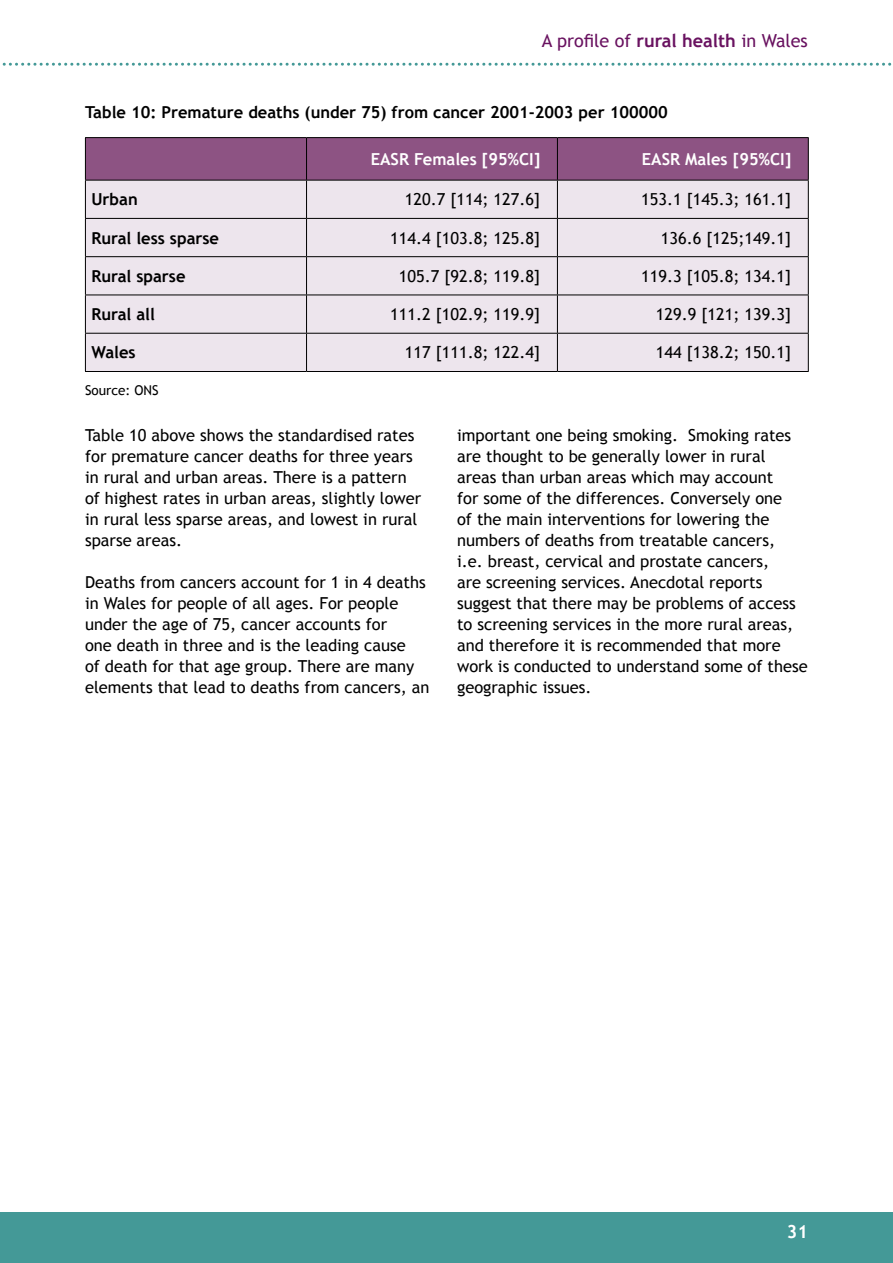
<style>
.page{position:relative;width:893px;height:1263px;background:#fff}
.page>*{position:absolute;margin:0;border:0;box-sizing:border-box;transform-origin:0 0}
.t1{font:18px "Trebuchet MS";color:#691260}
.t2{font:700 18px "Trebuchet MS";color:#fff}
.t3{font:16.5px/21px "Trebuchet MS";color:#000}
.t4{font:700 16.5px "Trebuchet MS";color:#000}
.t5{font:700 16.5px "Trebuchet MS";color:#fff}
.t6{font:13.5px "Trebuchet MS";color:#000}
.s1{font-weight:700}
</style>
<div class="page">
<svg style="left:2px;top:63px;width:890px;height:3px"></svg>
<div style="left:0;top:1212px;width:893px;height:51px;background:#449997"></div>
<div style="left:86px;top:138px;width:722px;height:42px;background:#8d5383"></div>
<div style="left:86px;top:181px;width:722px;height:190px;background:#ede5ed"></div>
<hr style="left:85px;top:180px;width:1px;height:38px;background:#000">
<hr style="left:85px;top:219px;width:1px;height:37px;background:#000">
<hr style="left:85px;top:257px;width:1px;height:38px;background:#000">
<hr style="left:85px;top:295px;width:1px;height:38px;background:#000">
<hr style="left:85px;top:334px;width:1px;height:37px;background:#000">
<hr style="left:306px;top:180px;width:1px;height:38px;background:#000">
<hr style="left:557px;top:180px;width:1px;height:38px;background:#000">
<hr style="left:808px;top:180px;width:1px;height:38px;background:#000">
<hr style="left:306px;top:219px;width:1px;height:37px;background:#000">
<hr style="left:557px;top:219px;width:1px;height:37px;background:#000">
<hr style="left:808px;top:219px;width:1px;height:37px;background:#000">
<hr style="left:306px;top:257px;width:1px;height:38px;background:#000">
<hr style="left:557px;top:257px;width:1px;height:38px;background:#000">
<hr style="left:808px;top:257px;width:1px;height:38px;background:#000">
<hr style="left:306px;top:295px;width:1px;height:38px;background:#000">
<hr style="left:557px;top:295px;width:1px;height:38px;background:#000">
<hr style="left:808px;top:295px;width:1px;height:38px;background:#000">
<hr style="left:306px;top:334px;width:1px;height:37px;background:#000">
<hr style="left:557px;top:334px;width:1px;height:37px;background:#000">
<hr style="left:808px;top:334px;width:1px;height:37px;background:#000">
<hr style="left:85px;top:218px;width:222px;height:1px;background:#000">
<hr style="left:85px;top:256px;width:222px;height:1px;background:#000">
<hr style="left:85px;top:295px;width:222px;height:1px;background:#000">
<hr style="left:85px;top:333px;width:222px;height:1px;background:#000">
<hr style="left:85px;top:371px;width:222px;height:1px;background:#000">
<hr style="left:307px;top:218px;width:250px;height:1px;background:#000">
<hr style="left:557px;top:218px;width:252px;height:1px;background:#000">
<hr style="left:307px;top:256px;width:250px;height:1px;background:#000">
<hr style="left:557px;top:256px;width:252px;height:1px;background:#000">
<hr style="left:307px;top:295px;width:250px;height:1px;background:#000">
<hr style="left:557px;top:295px;width:252px;height:1px;background:#000">
<hr style="left:307px;top:333px;width:250px;height:1px;background:#000">
<hr style="left:557px;top:333px;width:252px;height:1px;background:#000">
<hr style="left:307px;top:371px;width:250px;height:1px;background:#000">
<hr style="left:557px;top:371px;width:252px;height:1px;background:#000">
<hr style="left:85px;top:137px;width:222px;height:1px;background:#000">
<hr style="left:85px;top:138px;width:1px;height:42px;background:#000">
<hr style="left:307px;top:137px;width:250px;height:1px;background:#000">
<hr style="left:306px;top:138px;width:1px;height:42px;background:#000">
<hr style="left:557px;top:137px;width:252px;height:1px;background:#000">
<hr style="left:557px;top:138px;width:1px;height:42px;background:#000">
<hr style="left:808px;top:138px;width:1px;height:42px;background:#000">
<hr style="left:85px;top:180px;width:222px;height:1px;background:#000">
<hr style="left:307px;top:180px;width:250px;height:1px;background:#000">
<hr style="left:557px;top:180px;width:252px;height:1px;background:#000">
<p class="t1" style="left:542px;top:30px;width:267px">A profile of <span class="s1">rural health</span> in Wales</p>
<p class="t4" style="left:85px;top:102px;width:584px">Table 10: Premature deaths (under 75) from cancer 2001-2003 per 100000</p>
<p class="t5" style="left:371px;top:149px;width:171px">EASR Females [95%CI]</p>
<p class="t5" style="left:642px;top:149px;width:151px">EASR Males [95%CI]</p>
<p class="t4" style="left:91px;top:189px;width:48px">Urban</p>
<p class="t3" style="left:405px;top:189px;width:137px">120.7 [114; 127.6]</p>
<p class="t3" style="left:641px;top:189px;width:152px">153.1 [145.3; 161.1]</p>
<p class="t4" style="left:91px;top:227px;width:129px">Rural less sparse</p>
<p class="t3" style="left:390px;top:228px;width:152px">114.4 [103.8; 125.8]</p>
<p class="t3" style="left:661px;top:228px;width:132px">136.6 [125;149.1]</p>
<p class="t4" style="left:91px;top:266px;width:96px">Rural sparse</p>
<p class="t3" style="left:399px;top:266px;width:143px">105.7 [92.8; 119.8]</p>
<p class="t3" style="left:641px;top:266px;width:152px">119.3 [105.8; 134.1]</p>
<p class="t4" style="left:91px;top:304px;width:65px">Rural all</p>
<p class="t3" style="left:390px;top:304px;width:152px">111.2 [102.9; 119.9]</p>
<p class="t3" style="left:656px;top:304px;width:137px">129.9 [121; 139.3]</p>
<p class="t4" style="left:91px;top:342px;width:46px">Wales</p>
<p class="t3" style="left:405px;top:342px;width:137px">117 [111.8; 122.4]</p>
<p class="t3" style="left:656px;top:342px;width:137px">144 [138.2; 150.1]</p>
<p class="t6" style="left:85px;top:383px;width:75px">Source: ONS</p>
<p class="t3" style="left:85px;top:424px;width:338px">Table 10 above shows the standardised rates for premature cancer deaths for three years in rural and urban areas. There is a pattern of highest rates in urban areas, slightly lower in rural less sparse areas, and lowest in rural sparse areas.</p>
<p class="t3" style="left:85px;top:571px;width:346px">Deaths from cancers account for 1 in 4 deaths in Wales for people of all ages. For people under the age of 75, cancer accounts for<br>one death in three and is the leading cause<br>of death for that age group. There are many elements that lead to deaths from cancers, an</p>
<p class="t3" style="left:457px;top:424px;width:352px">important one being smoking. Smoking rates are thought to be generally lower in rural areas than urban areas which may account<br>for some of the differences. Conversely one<br>of the main interventions for lowering the numbers of deaths from treatable cancers,<br>i.e. breast, cervical and prostate cancers,<br>are screening services. Anecdotal reports suggest that there may be problems of access to screening services in the more rural areas, and therefore it is recommended that more work is conducted to understand some of these geographic issues.</p>
<p class="t2" style="left:787px;top:1220px;width:23px">31</p>
</div>
